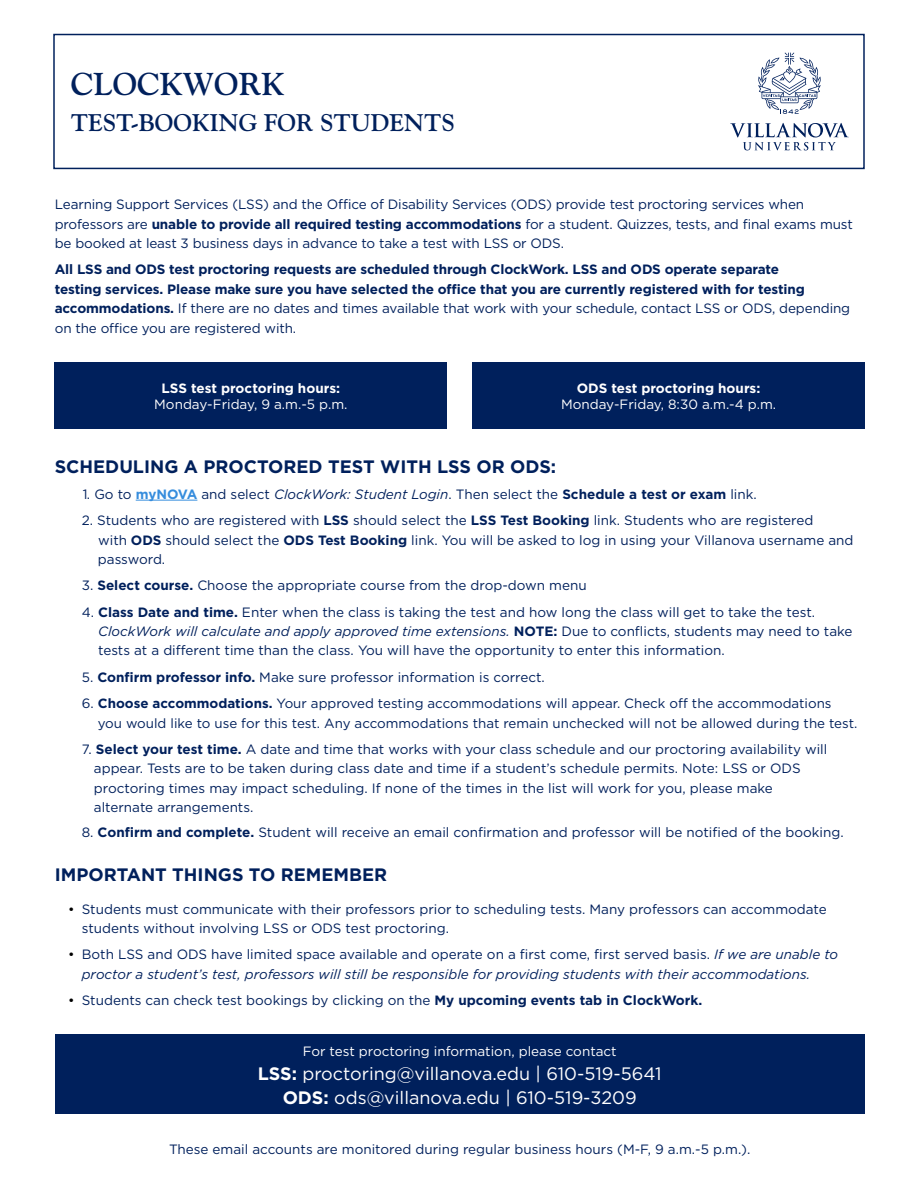
<style>
.page{position:relative;width:918px;height:1188px;background:#fff}
.page>*{position:absolute;margin:0;border:0;box-sizing:border-box;transform-origin:0 0}
.t1{font:700 31.5px "Goudy Std";color:#00205c}
.t2{font:700 24px "Goudy Std";color:#00205c}
.t3{font:18px/24px "Gotham";color:#fff;text-align:center}
.t4{font:700 18px "Gotham";color:#00205c}
.t5{font:13.5px/19.5px "Gotham";color:#00205c}
.t6{font:700 13.5px/19.5px "Gotham";letter-spacing:-.01em;color:#00205c}
.t7{font:italic 13.5px/19.5px "Gotham";color:#00205c}
.t8{font:13.5px/16.5px "Gotham";color:#fff;text-align:center}
.t9{font:13.35px/19.5px "Gotham";color:#00205c}
.s1{font-weight:700}
.s2{font-weight:400}
.s3{font-weight:700;color:#368ddd}
.s4{font-style:italic}
.s5{font-size:13.5px}
.s6{color:#000}
.s7{font-style:normal;color:#000}
.s8{font-style:normal}
</style>
<div class="page">
<div style="left:53px;top:34px;width:812px;height:135px;border:2px solid #00205c"></div>
<hr style="left:136px;top:500px;width:61px;height:1px;background:#368ddd">
<svg style="left:730px;top:123px;width:119px;height:27px"></svg>
<svg style="left:758px;top:53px;width:63px;height:61px"></svg>
<div style="left:55px;top:362px;width:392px;height:67px;background:#00205c"></div>
<div style="left:472px;top:362px;width:393px;height:67px;background:#00205c"></div>
<div style="left:55px;top:1035px;width:810px;height:79px;background:#00205c"></div>
<p class="t1" style="left:71px;top:65px;width:215px">CLOCKWORK</p>
<h2 class="t2" style="left:71px;top:109px;width:386px">TEST-BOOKING FOR STUDENTS</h2>
<p class="t5" style="left:55px;top:194px;width:800px">Learning Support Services (LSS) and the Ofce of Disability Services (ODS) provide test proctoring services when professors are <span class="s1">unable to provide all required testing accommodations</span> for a student. Quizzes, tests, and fnal exams must be booked at least 3 business days in advance to take a test with LSS or ODS.</p>
<p class="t6" style="left:55px;top:260px;width:797px">All LSS and ODS test proctoring requests are scheduled through ClockWork. LSS and ODS operate separate<br>testing services. Please make sure you have selected the ofce that you are currently registered with for testing accommodations. <span class="s2">If there are no dates and times available that work with your schedule, contact LSS or ODS, depending on the ofce you are registered with.</span></p>
<p class="t8" style="left:154px;top:379px;width:195px"><span class="s1">LSS test proctoring hours:<br></span>Monday-Friday, 9 a.m.-5 p.m.</p>
<p class="t8" style="left:561px;top:379px;width:217px"><span class="s1">ODS test proctoring hours:<br></span>Monday-Friday, 8:30 a.m.-4 p.m.</p>
<h4 class="t4" style="left:55px;top:454px;width:503px">SCHEDULING A PROCTORED TEST WITH LSS OR ODS:</h4>
<p class="t5" style="left:83px;top:484px;width:676px">1. Go to <span class="s3">myNOVA</span> and select <span class="s4">ClockWork: Student Login</span>. Then select the <span class="s1">Schedule a test or exam</span> link.</p>
<p class="t5" style="left:98px;top:510px;width:757px;text-indent:-16px">2. Students who are registered with <span class="s1">LSS</span> should select the <span class="s1">LSS Test Booking</span> link. Students who are registered<br>with <span class="s1">ODS</span> should select the <span class="s1">ODS Test Booking</span> link. You will be asked to log in using your Villanova username and password.</p>
<p class="t5" style="left:82px;top:575px;width:507px">3. <span class="s1">Select course.</span> Choose the appropriate course from the drop-down menu</p>
<p class="t5" style="left:98px;top:602px;width:756px;text-indent:-16px">4. <span class="s1">Class Date and time.</span> Enter when the class is taking the test and how long the class will get to take the test.<br><span class="s4">ClockWork will calculate and apply approved time extensions.</span> <span class="s1">NOTE:</span> Due to conficts, students may need to take tests at a diferent time than the class. You will have the opportunity to enter this information.</p>
<p class="t5" style="left:82px;top:667px;width:465px">5. <span class="s1">Confrm professor info.</span> Make sure professor information is correct.</p>
<p class="t9" style="left:98px;top:693px;width:761px;text-indent:-16px"><span class="s5">6.</span> <span class="s1">Choose accommodations.</span> Your approved testing accommodations will appear. Check of the accommodations you would like to use for this test. Any accommodations that remain unchecked will not be allowed during the test.</p>
<p class="t5" style="left:94px;top:739px;width:735px;text-indent:-12px">7. <span class="s1">Select your test time.</span> A date and time that works with your class schedule and our proctoring availability will appear. Tests are to be taken during class date and time if a student’s schedule permits. Note: LSS or ODS proctoring times may impact scheduling. If none of the times in the list will work for you, please make alternate arrangements.</p>
<p class="t5" style="left:82px;top:822px;width:764px">8. <span class="s1">Confrm and complete.</span> Student will receive an email confrmation and professor will be notifed of the booking.</p>
<p class="t4" style="left:55px;top:862px;width:334px">IMPORTANT THINGS TO REMEMBER</p>
<p class="t5" style="left:82px;top:899px;width:747px;text-indent:-14px"><span class="s6">•</span> Students must communicate with their professors prior to scheduling tests. Many professors can accommodate students without involving LSS or ODS test proctoring.</p>
<p class="t7" style="left:82px;top:945px;width:758px;text-indent:-14px"><span class="s7">•</span> <span class="s8">Both LSS and ODS have limited space available and operate on a first come, first served basis.</span> If we are unable to proctor a student’s test, professors will still be responsible for providing students with their accommodations.</p>
<p class="t5" style="left:68px;top:990px;width:636px"><span class="s6">•</span> Students can check test bookings by clicking on the <span class="s1">My upcoming events tab in ClockWork.</span></p>
<p class="t8" style="left:303px;top:1042px;width:316px">For test proctoring information, please contact</p>
<p class="t3" style="left:258px;top:1061px;width:405px"><span class="s1">LSS:</span> proctoring@villanova.edu | 610-519-5641<br><span class="s1">ODS:</span> ods@villanova.edu | 610-519-3209</p>
<p class="t5" style="left:169px;top:1139px;width:583px">These email accounts are monitored during regular business hours (M-F, 9 a.m.-5 p.m.).</p>
</div>
